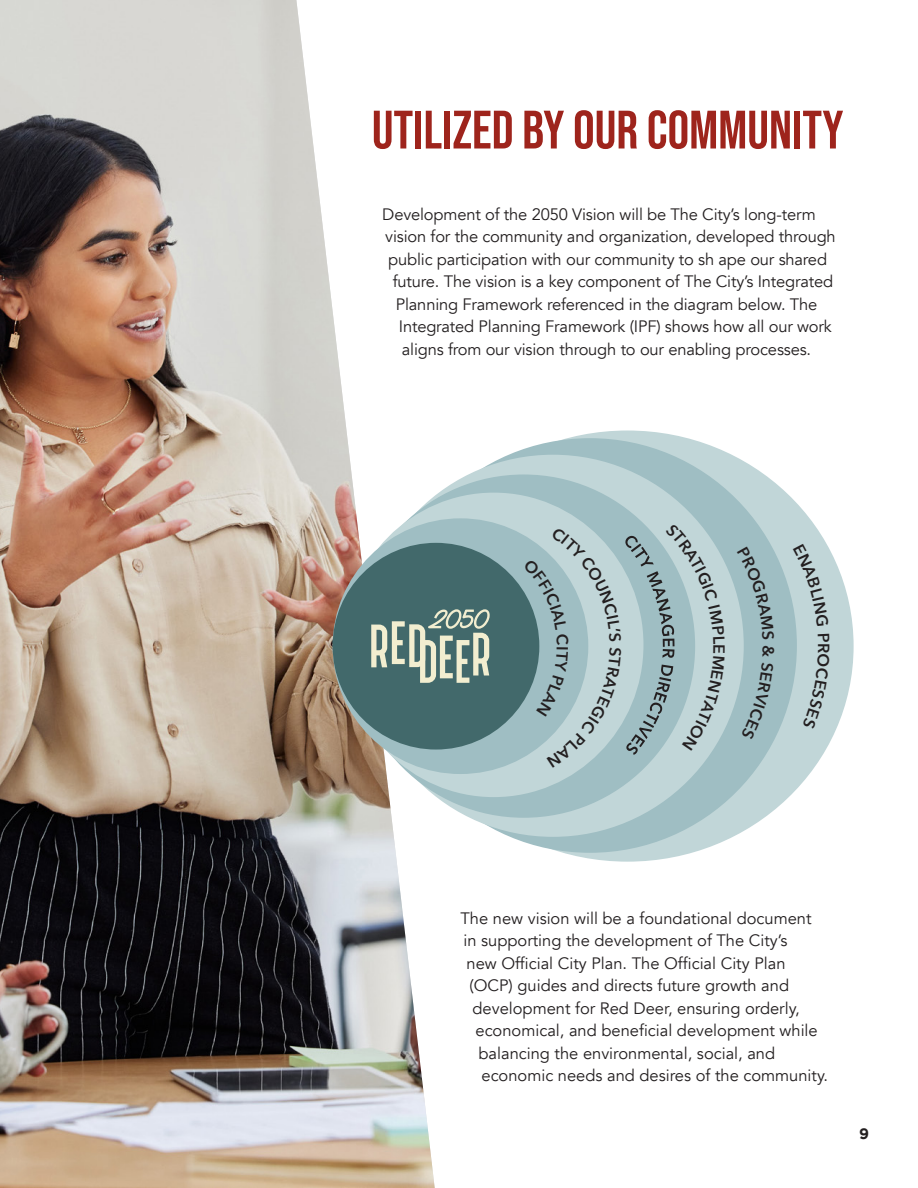
<style>
.page{position:relative;width:918px;height:1188px;background:#fff}
.page>*{position:absolute;margin:0;border:0;box-sizing:border-box;transform-origin:0 0}
.t1{font:54px "Bebas Neue";color:#9e241c}
.t2{font:16.5px "Avenir";letter-spacing:-.01em;color:#231f20}
.t3{font:600 16.05px "Avenir Next";color:#231f20}
.t4{font:700 15px "Gotham";color:#231f20}
</style>
<div class="page">
<img style="left:0;top:0;width:435px;height:1188px">
<div style="left:401px;top:431px;width:453px;height:431px;background:#c1d6d8;border-radius:50%"></div>
<div style="left:383px;top:438px;width:414px;height:415px;background:#9fbec3;border-radius:50%"></div>
<div style="left:362px;top:455px;width:382px;height:382px;background:#c1d6d8;border-radius:50%"></div>
<div style="left:352px;top:474px;width:343px;height:344px;background:#9fbec3;border-radius:50%"></div>
<div style="left:344px;top:493px;width:299px;height:304px;background:#c1d6d8;border-radius:50%"></div>
<div style="left:333px;top:518px;width:255px;height:256px;background:#9fbec3;border-radius:50%"></div>
<div style="left:333px;top:543px;width:206px;height:207px;background:#42696b;border-radius:50%"></div>
<svg style="left:371px;top:609px;width:119px;height:74px"></svg>
<svg style="left:523px;top:523px;width:202px;height:245px"></svg>
<svg style="left:737px;top:547px;width:37px;height:92px"></svg>
<svg style="left:741px;top:651px;width:34px;height:89px"></svg>
<p class="t1" style="left:372px;top:99px;width:473px">UTILIZED BY OUR COMMUNITY</p>
<p class="t2" style="left:382px;top:204px;width:435px">Development of the 2050 Vision will be The City’s long-term</p>
<p class="t2" style="left:385px;top:227px;width:452px">vision for the community and organization, developed through</p>
<p class="t2" style="left:388px;top:249px;width:440px">public participation with our community to sh ape our shared</p>
<p class="t2" style="left:393px;top:272px;width:442px">future. The vision is a key component of The City’s Integrated</p>
<p class="t2" style="left:396px;top:294px;width:423px">Planning Framework referenced in the diagram below. The</p>
<p class="t2" style="left:399px;top:317px;width:434px">Integrated Planning Framework (IPF) shows how all our work</p>
<p class="t2" style="left:402px;top:339px;width:411px">aligns from our vision through to our enabling processes.</p>
<p class="t3" style="left:838px;top:643px;width:12px;rotate:90deg">R</p>
<p class="t2" style="left:460px;top:908px;width:353px">The new vision will be a foundational document</p>
<p class="t2" style="left:464px;top:931px;width:325px">in supporting the development of The City’s</p>
<p class="t2" style="left:466px;top:953px;width:321px">new Official City Plan. The Official City Plan</p>
<p class="t2" style="left:470px;top:976px;width:321px">(OCP) guides and directs future growth and</p>
<p class="t2" style="left:472px;top:998px;width:329px">development for Red Deer, ensuring orderly,</p>
<p class="t2" style="left:476px;top:1021px;width:344px">economical, and beneficial development while</p>
<p class="t2" style="left:478px;top:1043px;width:298px">balancing the environmental, social, and</p>
<p class="t2" style="left:482px;top:1066px;width:348px">economic needs and desires of the community.</p>
<p class="t4" style="left:859px;top:1125px;width:11px">9</p>
</div>
